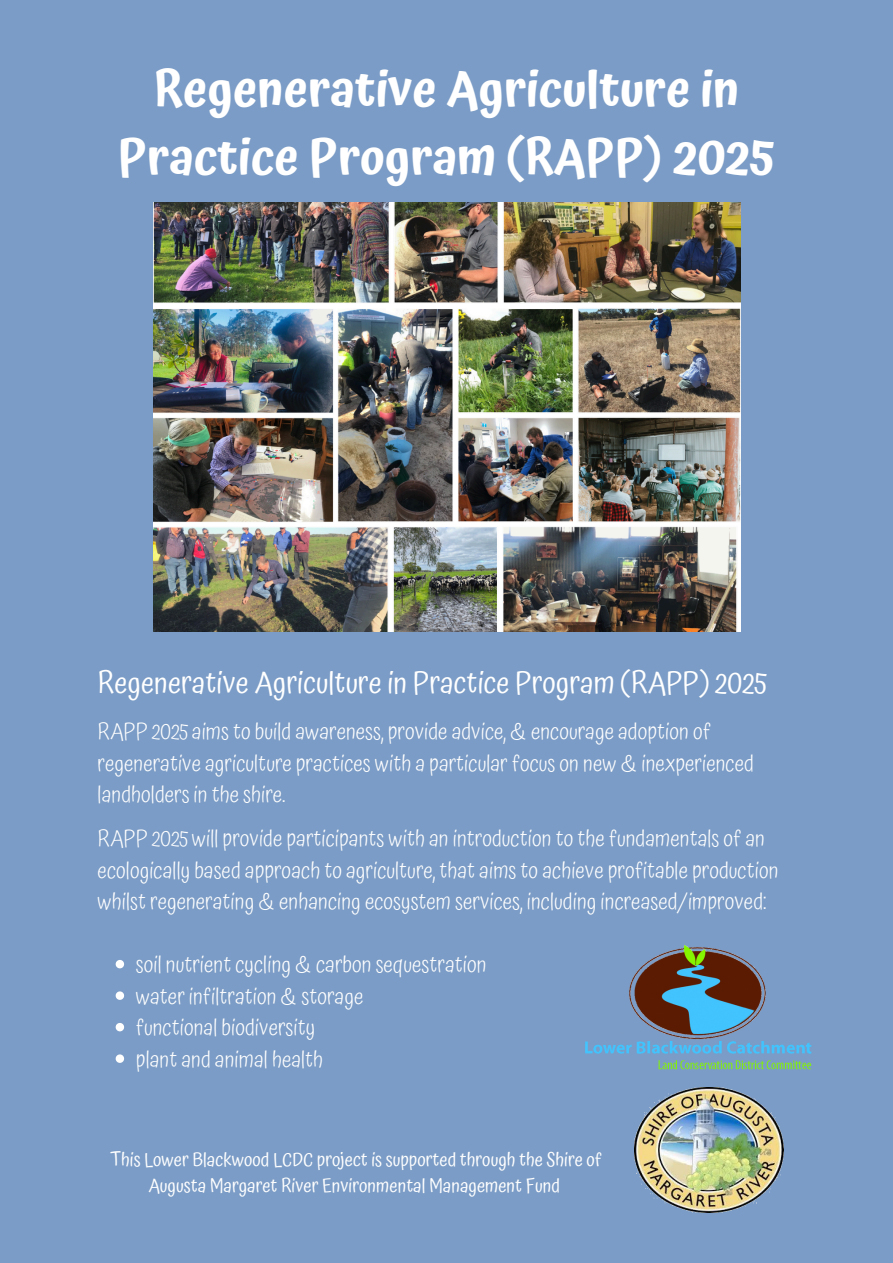
<style>
.page{position:relative;width:893px;height:1263px;background:#7b9cc6}
.page>*{position:absolute;margin:0;border:0;box-sizing:border-box;transform-origin:0 0}
.t1{font:600 48.75px/68.1px "Atma";color:#fff;text-align:center}
.t2{font:30px "Atma";color:#fff}
.t3{font:300 22.5px/31.5px "Atma";color:#fff}
.t4{font:18.75px/25.9px "Atma";color:#fff;text-align:center}
</style>
<div class="page">
<svg style="left:116px;top:960px;width:8px;height:8px"></svg>
<svg style="left:116px;top:991px;width:8px;height:9px"></svg>
<svg style="left:116px;top:1023px;width:8px;height:8px"></svg>
<svg style="left:116px;top:1054px;width:8px;height:9px"></svg>
<img style="left:585px;top:944px;width:227px;height:126px">
<img style="left:153px;top:202px;width:587px;height:430px">
<img style="left:635px;top:1087px;width:148px;height:126px">
<p class="t1" style="left:118px;top:55px;width:659px">Regenerative Agriculture in<br>Practice Program (RAPP) 2025</p>
<h1 class="t2" style="left:98px;top:665px;width:670px">Regenerative Agriculture in Practice Program (RAPP) 2025</h1>
<p class="t3" style="left:98px;top:716px;width:658px">RAPP 2025 aims to build awareness, provide advice, &amp; encourage adoption of regenerative agriculture practices with a particular focus on new &amp; inexperienced landholders in the shire.</p>
<h2 class="t3" style="left:98px;top:823px;width:682px">RAPP 2025 will provide participants with an introduction to the fundamentals of an ecologically based approach to agriculture, that aims to achieve profitable production whilst regenerating &amp; enhancing ecosystem services, including increased/improved:</h2>
<h3 class="t3" style="left:136px;top:949px;width:352px">soil nutrient cycling &amp; carbon sequestration</h3>
<h3 class="t3" style="left:136px;top:980px;width:229px">water infiltration &amp; storage</h3>
<p class="t3" style="left:136px;top:1012px;width:181px">functional biodiversity</p>
<p class="t3" style="left:136px;top:1043px;width:189px">plant and animal health</p>
<p class="t4" style="left:110px;top:1147px;width:493px">This Lower Blackwood LCDC project is supported through the Shire of<br>Augusta Margaret River Environmental Management Fund</p>
</div>
